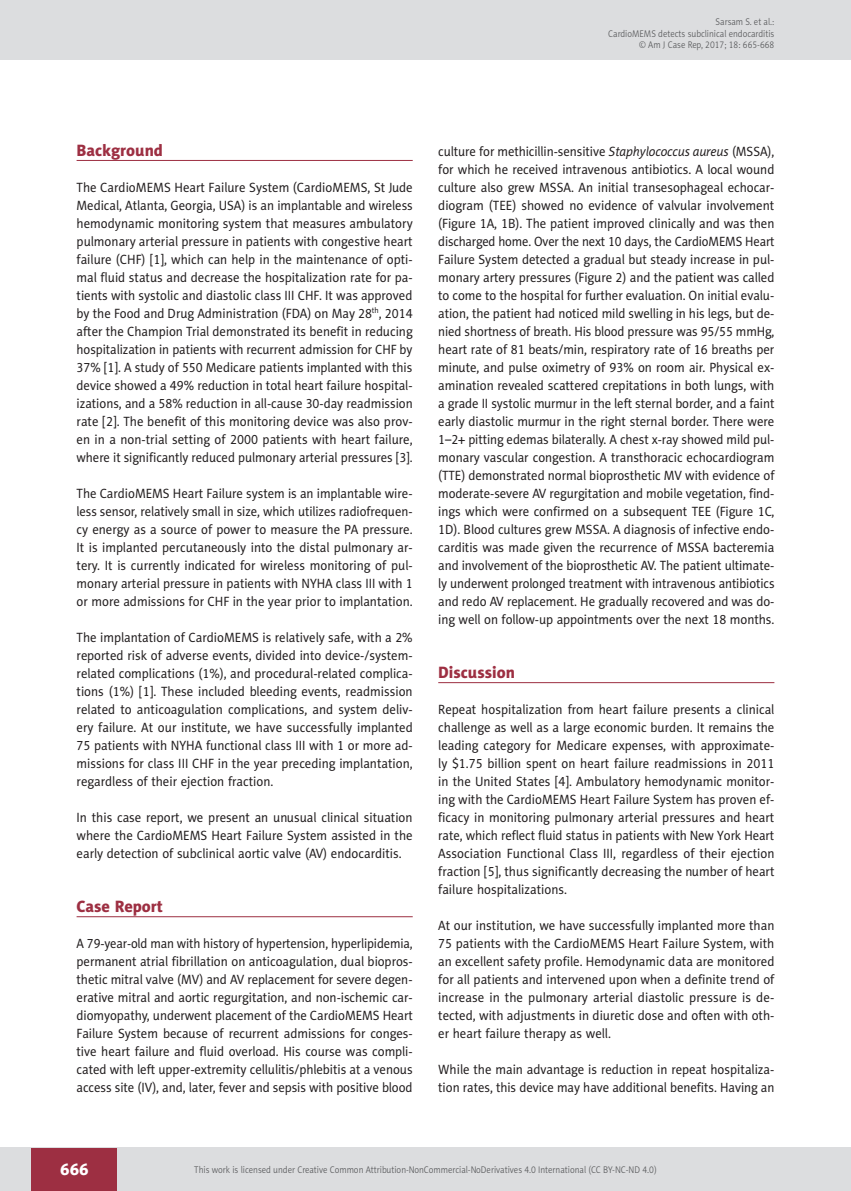
<style>
.page{position:relative;width:851px;height:1191px;background:#fff}
.page>*{position:absolute;margin:0;border:0;box-sizing:border-box;transform-origin:0 0}
.AJCR_Headline_1{font:16.5px "Naomi Sans EFN Heavy";color:#9d2f42}
.t1{font:16.5px "Naomi Sans EFN Heavy";color:#fff}
.AJCR_Body{font:13.5px/18px "Naomi Sans EFN";color:#231f20;text-align:justify;scale:.95 1}
.AJCR_Body-2{font:13.5px/18px "Naomi Sans EFN";color:#231f20;text-align:justify;scale:.93 1}
.AJCR_pagina_zywa{font:9.75px/11.2px "Naomi Sans EFN Light";color:#57585a;text-align:right;scale:.9 1}
.AJCR_pagina_sygnatur{font:9.75px "Naomi Sans EFN Light";color:#57585a;scale:.9 1}
.s1{font-style:italic}
</style>
<div class="page">
<hr style="left:77px;top:160px;width:335px;height:1px;background:#9d2f42">
<hr style="left:77px;top:916px;width:335px;height:1px;background:#9d2f42">
<hr style="left:438px;top:682px;width:336px;height:1px;background:#9d2f42">
<div style="left:0;top:1148px;width:850px;height:43px;background:#dcdddf"></div>
<div style="left:32px;top:1147px;width:85px;height:43px;background:#9d2f42"></div>
<div style="left:0;top:0;width:850px;height:60px;background:#dcdddf"></div>
<hr style="left:850px;top:0;width:1px;height:60px;background:#dcdddf">
<p class="AJCR_pagina_zywa" style="left:608px;top:16px;width:186px">Sarsam S. et al.:<br>CardioMEMS detects subclinical endocarditis</p>
<p class="AJCR_pagina_sygnatur" style="left:639px;top:39px;width:152px">© Am J Case Rep, 2017; 18: 665-668</p>
<p class="AJCR_Headline_1" style="left:77px;top:140px;width:88px">Background</p>
<p class="AJCR_Body" style="left:77px;top:178px;width:355px">The CardioMEMS Heart Failure System (CardioMEMS, St Jude Medical, Atlanta, Georgia, USA) is an implantable and wireless hemodynamic monitoring system that measures ambulatory pulmonary arterial pressure in patients with congestive heart failure (CHF) [1], which can help in the maintenance of opti&shy;mal fluid status and decrease the hospitalization rate for pa&shy;tients with systolic and diastolic class III CHF. It was approved by the Food and Drug Administration (FDA) on May 28<sup>th</sup>, 2014 after the Champion Trial demonstrated its benefit in reducing hospitalization in patients with recurrent admission for CHF by 37% [1]. A study of 550 Medicare patients implanted with this device showed a 49% reduction in total heart failure hospital&shy;izations, and a 58% reduction in all-cause 30-day readmission rate [2]. The benefit of this monitoring device was also prov&shy;en in a non-trial setting of 2000 patients with heart failure, where it significantly reduced pulmonary arterial pressures [3].</p>
<p class="AJCR_Body" style="left:77px;top:484px;width:355px">The CardioMEMS Heart Failure system is an implantable wire&shy;less sensor, relatively small in size, which utilizes radiofrequen&shy;cy energy as a source of power to measure the PA pressure.<br>It is implanted percutaneously into the distal pulmonary ar&shy;tery. It is currently indicated for wireless monitoring of pul&shy;monary arterial pressure in patients with NYHA class III with 1 or more admissions for CHF in the year prior to implantation.</p>
<p class="AJCR_Body" style="left:77px;top:628px;width:355px">The implantation of CardioMEMS is relatively safe, with a 2% reported risk of adverse events, divided into device-/system&shy;related complications (1%), and procedural-related complica&shy;tions (1%) [1]. These included bleeding events, readmission related to anticoagulation complications, and system deliv&shy;ery failure. At our institute, we have successfully implanted 75 patients with NYHA functional class III with 1 or more ad&shy;missions for class III CHF in the year preceding implantation, regardless of their ejection fraction.</p>
<p class="AJCR_Body" style="left:77px;top:808px;width:355px">In this case report, we present an unusual clinical situation where the CardioMEMS Heart Failure System assisted in the early detection of subclinical aortic valve (AV) endocarditis.</p>
<p class="AJCR_Headline_1" style="left:77px;top:896px;width:88px">Case Report</p>
<p class="AJCR_Body-2" style="left:77px;top:934px;width:363px">A 79-year-old man with history of hypertension, hyperlipidemia, permanent atrial fibrillation on anticoagulation, dual biopros&shy;thetic mitral valve (MV) and AV replacement for severe degen&shy;erative mitral and aortic regurgitation, and non-ischemic car&shy;diomyopathy, underwent placement of the CardioMEMS Heart Failure System because of recurrent admissions for conges&shy;tive heart failure and fluid overload. His course was compli&shy;cated with left upper-extremity cellulitis/phlebitis at a venous access site (IV), and, later, fever and sepsis with positive blood</p>
<p class="AJCR_Body" style="left:438px;top:142px;width:355px">culture for methicillin-sensitive <span class="s1">Staphylococcus aureus</span> (MSSA), for which he received intravenous antibiotics. A local wound culture also grew MSSA. An initial transesophageal echocar&shy;diogram (TEE) showed no evidence of valvular involvement (Figure 1A, 1B). The patient improved clinically and was then discharged home. Over the next 10 days, the CardioMEMS Heart Failure System detected a gradual but steady increase in pul&shy;monary artery pressures (Figure 2) and the patient was called to come to the hospital for further evaluation. On initial evalu&shy;ation, the patient had noticed mild swelling in his legs, but de&shy;nied shortness of breath. His blood pressure was 95/55 mmHg, heart rate of 81 beats/min, respiratory rate of 16 breaths per minute, and pulse oximetry of 93% on room air. Physical ex&shy;amination revealed scattered crepitations in both lungs, with a grade II systolic murmur in the left sternal border, and a faint early diastolic murmur in the right sternal border. There were 1–2+ pitting edemas bilaterally. A chest x-ray showed mild pul&shy;monary vascular congestion. A transthoracic echocardiogram (TTE) demonstrated normal bioprosthetic MV with evidence of moderate-severe AV regurgitation and mobile vegetation, find&shy;ings which were confirmed on a subsequent TEE (Figure 1C, 1D). Blood cultures grew MSSA. A diagnosis of infective endo&shy;carditis was made given the recurrence of MSSA bacteremia and involvement of the bioprosthetic AV. The patient ultimate&shy;ly underwent prolonged treatment with intravenous antibiotics and redo AV replacement. He gradually recovered and was do&shy;ing well on follow-up appointments over the next 18 months.</p>
<p class="AJCR_Headline_1" style="left:438px;top:662px;width:78px">Discussion</p>
<p class="AJCR_Body" style="left:438px;top:700px;width:355px">Repeat hospitalization from heart failure presents a clinical challenge as well as a large economic burden. It remains the leading category for Medicare expenses, with approximate&shy;ly $1.75 billion spent on heart failure readmissions in 2011 in the United States [4]. Ambulatory hemodynamic monitor&shy;ing with the CardioMEMS Heart Failure System has proven ef&shy;ficacy in monitoring pulmonary arterial pressures and heart rate, which reflect fluid status in patients with New York Heart Association Functional Class III, regardless of their ejection fraction [5], thus significantly decreasing the number of heart failure hospitalizations.</p>
<p class="AJCR_Body" style="left:438px;top:916px;width:355px">At our institution, we have successfully implanted more than 75 patients with the CardioMEMS Heart Failure System, with an excellent safety profile. Hemodynamic data are monitored for all patients and intervened upon when a definite trend of increase in the pulmonary arterial diastolic pressure is de&shy;tected, with adjustments in diuretic dose and often with oth&shy;er heart failure therapy as well.</p>
<p class="AJCR_Body" style="left:438px;top:1060px;width:355px">While the main advantage is reduction in repeat hospitaliza&shy;tion rates, this device may have additional benefits. Having an</p>
<p class="t1" style="left:60px;top:1159px;width:30px">666</p>
<p class="AJCR_pagina_zywa" style="left:194px;top:1164px;width:515px">This work is licensed under Creative Common Attribution-NonCommercial-NoDerivatives 4.0 International (CC BY-NC-ND 4.0)</p>
</div>
